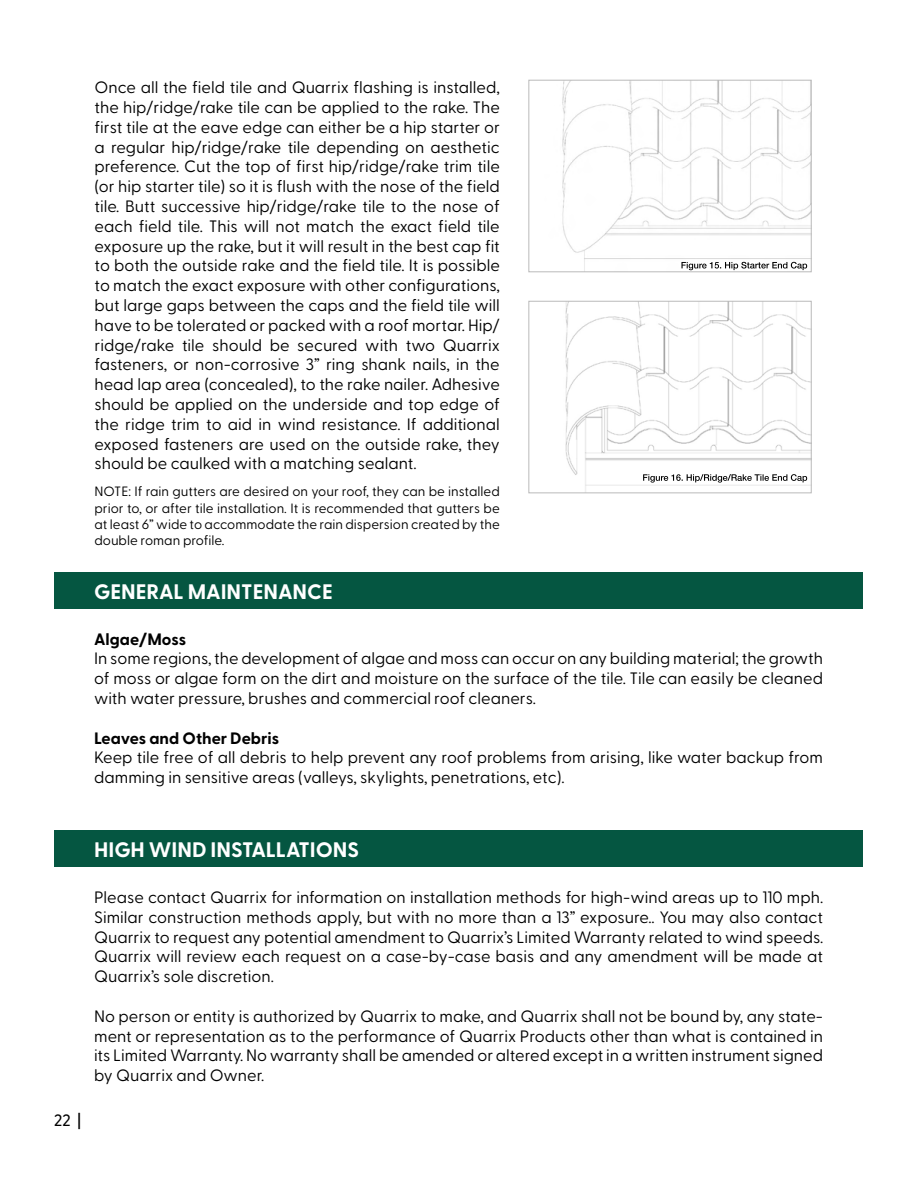
<style>
.page{position:relative;width:918px;height:1188px;background:#fff}
.page>*{position:absolute;margin:0;border:0;box-sizing:border-box;transform-origin:0 0}
.t1{font:700 21px "Greycliff CF";color:#fff}
.t2{font:16.5px/19.8px "Greycliff CF";color:#000;text-align:justify}
.t3{font:700 16.5px "Greycliff CF";color:#000}
.t4{font:500 16.5px "Greycliff CF";color:#000}
.t5{font:13.5px/16.2px "Greycliff CF";color:#000;text-align:justify}
</style>
<div class="page">
<div style="left:55px;top:572px;width:808px;height:37px;background:#055641"></div>
<div style="left:55px;top:831px;width:808px;height:36px;background:#055641"></div>
<img style="left:562px;top:82px;width:248px;height:188px">
<div style="left:529px;top:80px;width:283px;height:192px;border:1px solid #bababa"></div>
<img style="left:565px;top:303px;width:245px;height:188px">
<div style="left:529px;top:301px;width:283px;height:192px;border:1px solid #bababa"></div>
<svg style="left:681px;top:262px;width:126px;height:8px"></svg>
<svg style="left:643px;top:474px;width:164px;height:9px"></svg>
<p class="t2" style="left:94px;top:78px;width:407px">Once all the field tile and Quarrix flashing is installed, the hip/ridge/rake tile can be applied to the rake. The first tile at the eave edge can either be a hip starter or a regular hip/ridge/rake tile depending on aesthetic preference. Cut the top of first hip/ridge/rake trim tile (or hip starter tile) so it is flush with the nose of the field tile. Butt successive hip/ridge/rake tile to the nose of each field tile. This will not match the exact field tile exposure up the rake, but it will result in the best cap fit to both the outside rake and the field tile. It is possible to match the exact exposure with other configurations, but large gaps between the caps and the field tile will have to be tolerated or packed with a roof mortar. Hip/ ridge/rake tile should be secured with two Quarrix fasteners, or non-corrosive 3” ring shank nails, in the head lap area (concealed), to the rake nailer. Adhesive should be applied on the underside and top edge of the ridge trim to aid in wind resistance. If additional exposed fasteners are used on the outside rake, they should be caulked with a matching sealant.</p>
<p class="t5" style="left:94px;top:484px;width:407px">NOTE: If rain gutters are desired on your roof, they can be installed prior to, or after tile installation. It is recommended that gutters be at least 6” wide to accommodate the rain dispersion created by the double roman profile.</p>
<p class="t1" style="left:94px;top:579px;width:240px">GENERAL MAINTENANCE</p>
<p class="t3" style="left:94px;top:629px;width:94px">Algae/Moss</p>
<p class="t2" style="left:94px;top:649px;width:731px">In some regions, the development of algae and moss can occur on any building material; the growth of moss or algae form on the dirt and moisture on the surface of the tile. Tile can easily be cleaned with water pressure, brushes and commercial roof cleaners.</p>
<p class="t3" style="left:94px;top:728px;width:187px">Leaves and Other Debris</p>
<p class="t2" style="left:94px;top:748px;width:730px">Keep tile free of all debris to help prevent any roof problems from arising, like water backup from damming in sensitive areas (valleys, skylights, penetrations, etc).</p>
<p class="t4" style="left:54px;top:1110px;width:29px">22 |</p>
<p class="t1" style="left:94px;top:837px;width:267px">HIGH WIND INSTALLATIONS</p>
<p class="t2" style="left:94px;top:887px;width:731px">Please contact Quarrix for information on installation methods for high-wind areas up to 110 mph.<br>Similar construction methods apply, but with no more than a 13” exposure.. You may also contact Quarrix to request any potential amendment to Quarrix’s Limited Warranty related to wind speeds.<br>Quarrix will review each request on a case-by-case basis and any amendment will be made at Quarrix’s sole discretion.</p>
<p class="t2" style="left:94px;top:1006px;width:731px">No person or entity is authorized by Quarrix to make, and Quarrix shall not be bound by, any state&shy;ment or representation as to the performance of Quarrix Products other than what is contained in its Limited Warranty. No warranty shall be amended or altered except in a written instrument signed by Quarrix and Owner.</p>
</div>
